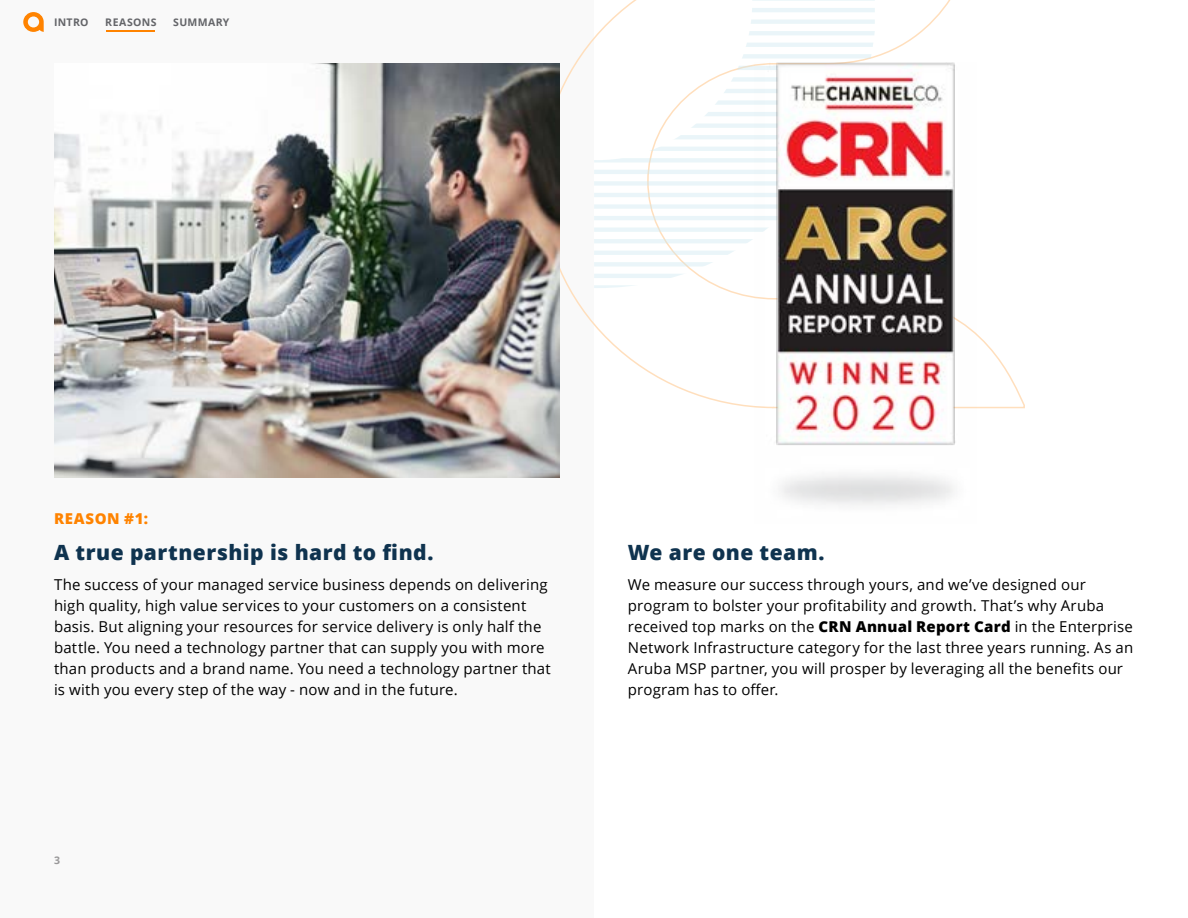
<style>
.page{position:relative;width:1188px;height:918px;background:#fff}
.page>*{position:absolute;margin:0;border:0;box-sizing:border-box;transform-origin:0 0}
.t1{font:800 21px "Open Sans";letter-spacing:.02em;color:#0f334f}
.t2{font:15px/21px "Open Sans";letter-spacing:.01em;color:#000}
.t3{font:800 15px "Open Sans";letter-spacing:.045em;color:#ff8300}
.t4{font:700 10.5px "Open Sans";letter-spacing:.035em;color:#646569}
.t5{font:700 10.5px "Open Sans";color:#999899}
.s1{font-weight:800}
</style>
<div class="page">
<div style="left:0;top:0;width:594px;height:918px;background:#f9f9f9"></div>
<svg style="left:23px;top:12px;width:21px;height:20px"></svg>
<hr style="left:107px;top:30px;width:48px;height:2px;background:#ff8300">
<svg style="left:540px;top:0;width:485px;height:409px"></svg>
<svg style="left:594px;top:262px;width:160px;height:5px"></svg>
<svg style="left:594px;top:274px;width:160px;height:4px"></svg>
<svg style="left:594px;top:251px;width:160px;height:4px"></svg>
<svg style="left:594px;top:285px;width:160px;height:3px"></svg>
<svg style="left:594px;top:216px;width:160px;height:4px"></svg>
<svg style="left:594px;top:227px;width:160px;height:5px"></svg>
<svg style="left:594px;top:204px;width:160px;height:5px"></svg>
<svg style="left:594px;top:239px;width:160px;height:4px"></svg>
<svg style="left:594px;top:170px;width:160px;height:4px"></svg>
<svg style="left:594px;top:181px;width:160px;height:5px"></svg>
<svg style="left:594px;top:158px;width:160px;height:5px"></svg>
<svg style="left:594px;top:193px;width:160px;height:4px"></svg>
<svg style="left:594px;top:123px;width:160px;height:5px"></svg>
<svg style="left:594px;top:135px;width:160px;height:4px"></svg>
<svg style="left:594px;top:112px;width:160px;height:4px"></svg>
<svg style="left:594px;top:147px;width:160px;height:4px"></svg>
<svg style="left:594px;top:77px;width:160px;height:5px"></svg>
<svg style="left:594px;top:89px;width:160px;height:4px"></svg>
<svg style="left:594px;top:66px;width:160px;height:4px"></svg>
<svg style="left:594px;top:100px;width:160px;height:5px"></svg>
<svg style="left:594px;top:31px;width:281px;height:4px"></svg>
<svg style="left:594px;top:43px;width:281px;height:4px"></svg>
<svg style="left:594px;top:19px;width:281px;height:5px"></svg>
<svg style="left:594px;top:54px;width:281px;height:5px"></svg>
<svg style="left:594px;top:0;width:281px;height:1px"></svg>
<svg style="left:594px;top:8px;width:281px;height:4px"></svg>
<img style="left:754px;top:62px;width:223px;height:444px">
<img style="left:54px;top:64px;width:505px;height:413px">
<p class="t4" style="left:54px;top:15px;width:36px">INTRO</p>
<p class="t4" style="left:105px;top:15px;width:53px">REASONS</p>
<p class="t4" style="left:173px;top:15px;width:58px">SUMMARY</p>
<p class="t3" style="left:54px;top:507px;width:96px">REASON #1:</p>
<h1 class="t1" style="left:54px;top:536px;width:381px">A true partnership is hard to find.</h1>
<p class="t2" style="left:54px;top:573px;width:498px">The success of your managed service business depends on delivering high quality, high value services to your customers on a consistent basis. But aligning your resources for service delivery is only half the battle. You need a technology partner that can supply you with more than products and a brand name. You need a technology partner that is with you every step of the way - now and in the future.</p>
<p class="t5" style="left:54px;top:853px;width:7px">3</p>
<h1 class="t1" style="left:628px;top:536px;width:198px">We are one team.</h1>
<p class="t2" style="left:628px;top:573px;width:507px">We measure our success through yours, and we’ve designed our program to bolster your profitability and growth. That’s why Aruba received top marks on the <span class="s1">CRN Annual Report Card</span> in the Enterprise Network Infrastructure category for the last three years running. As an Aruba MSP partner, you will prosper by leveraging all the benefits our program has to offer.</p>
</div>
